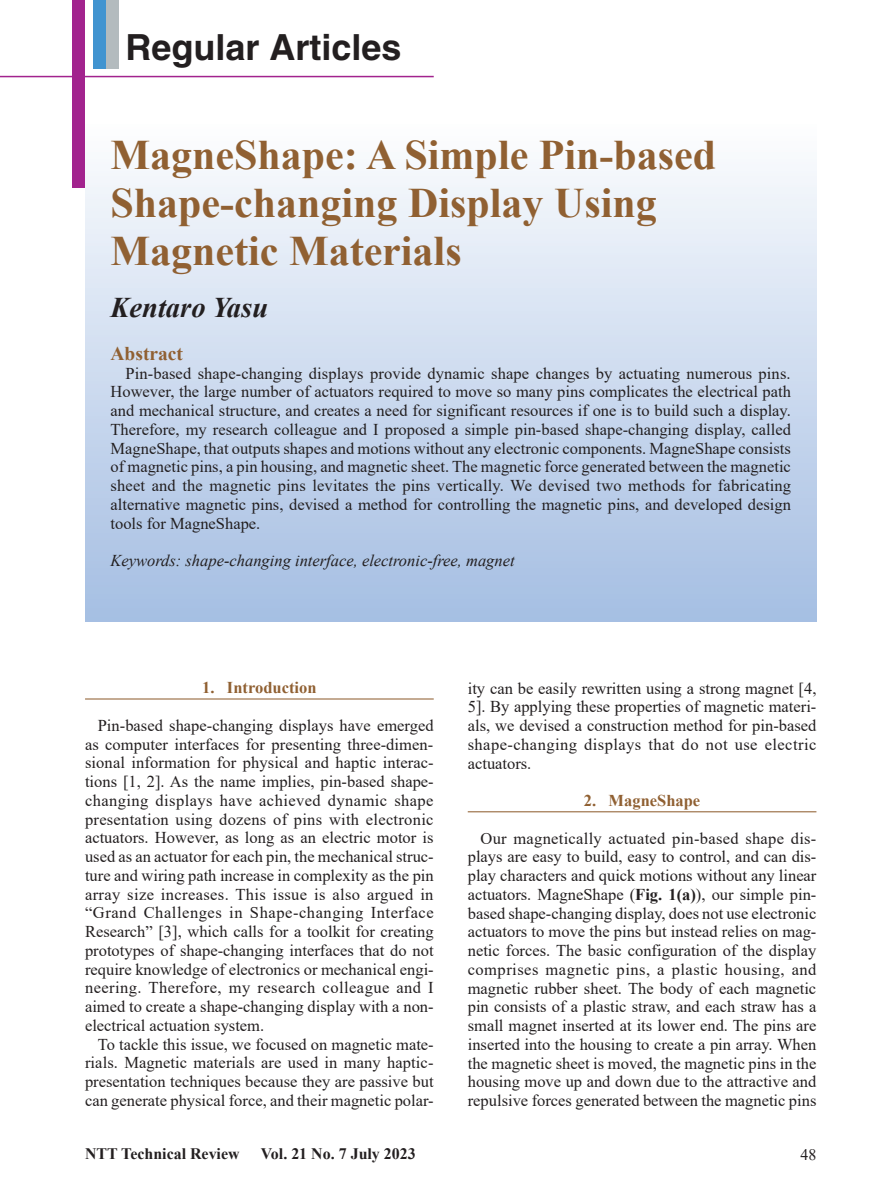
<style>
.page{position:relative;width:893px;height:1191px;background:#fff}
.page>*{position:absolute;margin:0;border:0;box-sizing:border-box;transform-origin:0 0}
.t1{font:700 42px/48px "Times New Roman";color:#906032}
.t2{font:700 36px "Helvetica";color:#231f20}
.t3{font:italic 700 28.5px "Times New Roman";color:#231f20}
.t4{font:700 19.5px "Times New Roman";color:#906032}
.t5{font:16.5px/18.8px "Times New Roman";color:#231f20;text-align:justify}
.t6{font:italic 16.5px "Times New Roman";color:#231f20}
.t7{font:700 16.5px "Times New Roman";color:#906032}
.t8{font:700 15.9px "Times New Roman";color:#231f20}
.t9{font:15.9px "Times New Roman";color:#231f20}
.s1{font-weight:700}
</style>
<div class="page">
<div style="left:85px;top:119px;width:731px;height:502px;background:linear-gradient(to bottom,#fdfdfe,#a4bde2)"></div>
<hr style="left:85px;top:698px;width:349px;height:1px;background:#906032">
<hr style="left:468px;top:811px;width:348px;height:1px;background:#906032">
<div style="left:72px;top:0;width:13px;height:187px;background:#a2238e"></div>
<div style="left:94px;top:0;width:12px;height:68px;background:#4194d0"></div>
<div style="left:106px;top:0;width:13px;height:68px;background:#b3bbbe"></div>
<hr style="left:0;top:76px;width:434px;height:1px;background:#a2238e">
<h2 class="t2" style="left:125px;top:25px;width:278px">Regular Articles</h2>
<h1 class="t1" style="left:111px;top:130px;width:607px">MagneShape: A Simple Pin-based<br>Shape-changing Display Using<br>Magnetic Materials</h1>
<h3 class="t3" style="left:111px;top:287px;width:159px">Kentaro Yasu</h3>
<p class="t4" style="left:111px;top:339px;width:74px">Abstract</p>
<p class="t5" style="left:111px;top:363px;width:682px;text-indent:15px">Pin-based shape-changing displays provide dynamic shape changes by actuating numerous pins.<br>However, the large number of actuators required to move so many pins complicates the electrical path and mechanical structure, and creates a need for significant resources if one is to build such a display.<br>Therefore, my research colleague and I proposed a simple pin-based shape-changing display, called MagneShape, that outputs shapes and motions without any electronic components. MagneShape consists of magnetic pins, a pin housing, and magnetic sheet. The magnetic force generated between the magnetic sheet and the magnetic pins levitates the pins vertically. We devised two methods for fabricating alternative magnetic pins, devised a method for controlling the magnetic pins, and developed design tools for MagneShape.</p>
<p class="t6" style="left:111px;top:549px;width:406px">Keywords: shape-changing interface, electronic-free, magnet</p>
<p class="t7" style="left:202px;top:676px;width:116px">1. Introduction</p>
<p class="t5" style="left:85px;top:715px;width:350px;text-indent:13px">Pin-based shape-changing displays have emerged as computer interfaces for presenting three-dimen&shy;sional information for physical and haptic interac&shy;tions [1, 2]. As the name implies, pin-based shape&shy;changing displays have achieved dynamic shape presentation using dozens of pins with electronic actuators. However, as long as an electric motor is used as an actuator for each pin, the mechanical struc&shy;ture and wiring path increase in complexity as the pin array size increases. This issue is also argued in “Grand Challenges in Shape-changing Interface Research” [3], which calls for a toolkit for creating prototypes of shape-changing interfaces that do not require knowledge of electronics or mechanical engi&shy;neering. Therefore, my research colleague and I aimed to create a shape-changing display with a non&shy;electrical actuation system.</p>
<p class="t5" style="left:85px;top:1034px;width:350px;text-indent:13px">To tackle this issue, we focused on magnetic mate&shy;rials. Magnetic materials are used in many haptic&shy;presentation techniques because they are passive but can generate physical force, and their magnetic polar-</p>
<p class="t5" style="left:468px;top:678px;width:350px">ity can be easily rewritten using a strong magnet [4, 5]. By applying these properties of magnetic materi&shy;als, we devised a construction method for pin-based shape-changing displays that do not use electric actuators.</p>
<p class="t7" style="left:584px;top:788px;width:118px">2. MagneShape</p>
<p class="t5" style="left:468px;top:828px;width:350px;text-indent:13px">Our magnetically actuated pin-based shape dis&shy;plays are easy to build, easy to control, and can dis&shy;play characters and quick motions without any linear actuators. MagneShape (<span class="s1">Fig. 1(a)</span>), our simple pin&shy;based shape-changing display, does not use electronic actuators to move the pins but instead relies on mag&shy;netic forces. The basic configuration of the display comprises magnetic pins, a plastic housing, and magnetic rubber sheet. The body of each magnetic pin consists of a plastic straw, and each straw has a small magnet inserted at its lower end. The pins are inserted into the housing to create a pin array. When the magnetic sheet is moved, the magnetic pins in the housing move up and down due to the attractive and repulsive forces generated between the magnetic pins</p>
<p class="t8" style="left:85px;top:1142px;width:156px">NTT Technical Review</p>
<p class="t8" style="left:261px;top:1142px;width:156px">Vol. 21 No. 7 July 2023</p>
<p class="t9" style="left:800px;top:1143px;width:17px">48</p>
</div>
